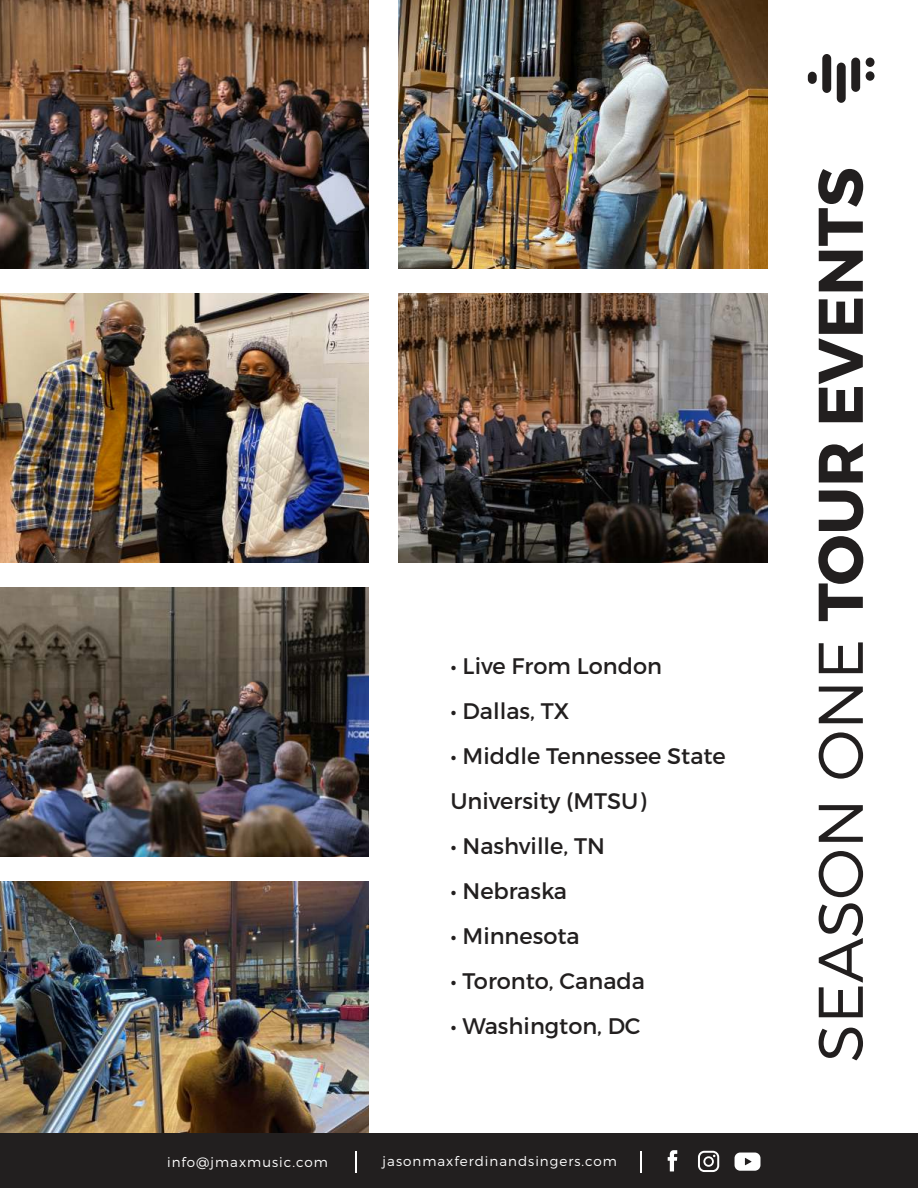
<style>
.page{position:relative;width:918px;height:1188px;background:#fff}
.page>*{position:absolute;margin:0;border:0;box-sizing:border-box;transform-origin:0 0}
.t1{font:700 63px "Montserrat";color:#221f1f}
.t2{font:22.5px/45px "Montserrat";color:#221f1f}
.t3{font:300 13.5px "Montserrat";letter-spacing:.075em;color:#fff}
.s1{font-weight:300}
</style>
<div class="page">
<img style="left:0;top:587px;width:369px;height:269px">
<img style="left:399px;top:294px;width:368px;height:269px">
<img style="left:0;top:881px;width:369px;height:253px">
<img style="left:0;top:294px;width:369px;height:269px">
<img style="left:399px;top:0;width:368px;height:269px">
<img style="left:0;top:0;width:369px;height:269px">
<div style="left:0;top:1134px;width:918px;height:54px;background:#221f1f"></div>
<svg style="left:668px;top:1150px;width:9px;height:21px"></svg>
<svg style="left:698px;top:1151px;width:21px;height:21px"></svg>
<svg style="left:735px;top:1153px;width:25px;height:18px"></svg>
<svg style="left:640px;top:1151px;width:1px;height:22px"></svg>
<hr style="left:355px;top:1151px;width:2px;height:22px;background:#fff">
<div style="left:851px;top:58px;width:9px;height:34px;background:#221f1f;border-radius:5px"></div>
<div style="left:837px;top:63px;width:9px;height:40px;background:#221f1f;border-radius:5px"></div>
<div style="left:822px;top:54px;width:9px;height:39px;background:#221f1f;border-radius:5px"></div>
<div style="left:808px;top:72px;width:9px;height:12px;background:#221f1f;border-radius:5px"></div>
<div style="left:866px;top:71px;width:9px;height:10px;background:#221f1f;border-radius:50%"></div>
<div style="left:866px;top:58px;width:9px;height:9px;background:#221f1f;border-radius:50%"></div>
<hr style="left:917px;top:699px;width:1px;height:197px;background:#020202">
<p class="t2" style="left:450px;top:645px;width:213px">• Live From London</p>
<p class="t2" style="left:450px;top:690px;width:121px">• Dallas, TX</p>
<p class="t2" style="left:450px;top:735px;width:277px">• Middle Tennessee State<br>University (MTSU)</p>
<p class="t2" style="left:450px;top:825px;width:156px">• Nashville, TN</p>
<p class="t2" style="left:450px;top:870px;width:118px">• Nebraska</p>
<p class="t2" style="left:450px;top:915px;width:131px">• Minnesota</p>
<p class="t2" style="left:450px;top:960px;width:196px">• Toronto, Canada</p>
<p class="t2" style="left:450px;top:1005px;width:192px">• Washington, DC</p>
<p class="t3" style="left:167px;top:1156px;width:162px">info@jmaxmusic.com</p>
<p class="t3" style="left:383px;top:1156px;width:236px">jasonmaxferdinandsingers.com</p>
<h1 class="t1" style="left:804px;top:1062px;width:897px;rotate:-90deg"><span class="s1">SEASON ONE</span> TOUR EVENTS</h1>
</div>
